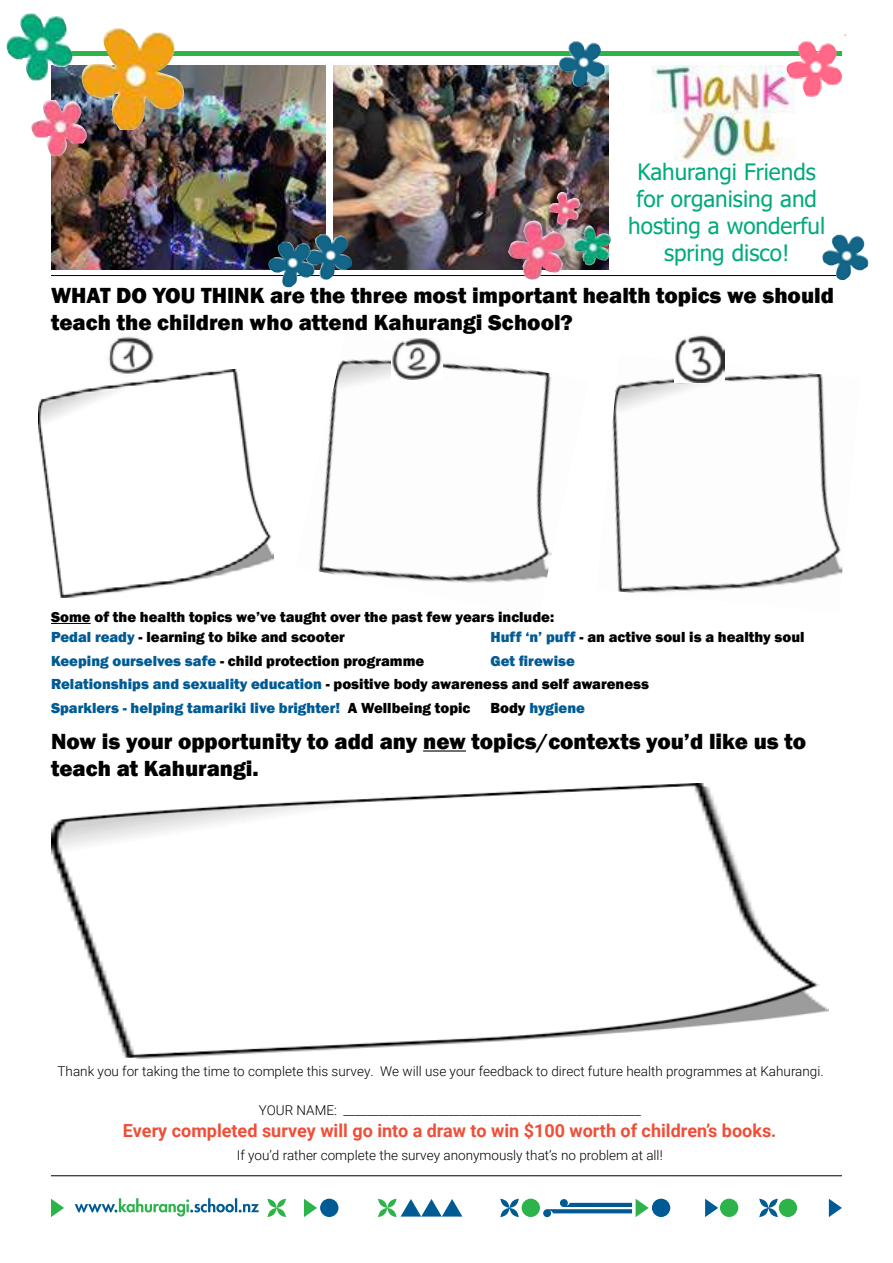
<style>
.page{position:relative;width:893px;height:1263px;background:#fff}
.page>*{position:absolute;margin:0;border:0;box-sizing:border-box;transform-origin:0 0}
.t1{font:800 22.5px/27px "Franklin Gothic";color:#000}
.t2{font:22.5px/27px "Tahoma";color:#00aa7d;text-align:center}
.t3{font:700 18px "Roboto";color:#f04e37}
.t4{font:800 15px/19.6px "Franklin Gothic";color:#000}
.t5{font:800 15px/23.5px "Franklin Gothic";color:#005b94}
.t6{font:300 13.5px "Roboto";color:#000}
.s1{color:#005b94}
.s2{color:#000}
</style>
<div class="page">
<svg style="left:829px;top:1199px;width:13px;height:18px"></svg>
<svg style="left:705px;top:1199px;width:13px;height:18px"></svg>
<svg style="left:304px;top:1199px;width:13px;height:18px"></svg>
<svg style="left:51px;top:1199px;width:13px;height:18px"></svg>
<svg style="left:759px;top:1199px;width:19px;height:18px"></svg>
<svg style="left:267px;top:1199px;width:19px;height:18px"></svg>
<svg style="left:500px;top:1199px;width:19px;height:18px"></svg>
<div style="left:720px;top:1199px;width:18px;height:18px;background:#2cb34a;border-radius:50%"></div>
<div style="left:652px;top:1199px;width:18px;height:18px;background:#005b94;border-radius:50%"></div>
<div style="left:320px;top:1199px;width:18px;height:18px;background:#005b94;border-radius:50%"></div>
<div style="left:522px;top:1199px;width:18px;height:18px;background:#2cb34a;border-radius:50%"></div>
<div style="left:779px;top:1199px;width:18px;height:18px;background:#2cb34a;border-radius:50%"></div>
<svg style="left:543px;top:1199px;width:106px;height:18px"></svg>
<svg style="left:378px;top:1199px;width:84px;height:18px"></svg>
<svg style="left:75px;top:1198px;width:184px;height:18px"></svg>
<hr style="left:51px;top:1175px;width:791px;height:1px;background:#000">
<hr style="left:51px;top:51px;width:791px;height:4px;background:#2cb34a">
<img style="left:51px;top:66px;width:275px;height:203px">
<img style="left:318px;top:359px;width:234px;height:224px">
<img style="left:38px;top:370px;width:235px;height:227px">
<img style="left:612px;top:373px;width:231px;height:220px">
<img style="left:391px;top:338px;width:51px;height:42px">
<img style="left:105px;top:336px;width:51px;height:42px">
<img style="left:674px;top:335px;width:51px;height:48px">
<hr style="left:51px;top:623px;width:40px;height:1px;background:#000">
<hr style="left:423px;top:750px;width:43px;height:1px;background:#000">
<img style="left:51px;top:784px;width:778px;height:274px">
<hr style="left:51px;top:275px;width:791px;height:1px;background:#000">
<img style="left:6px;top:13px;width:183px;height:143px">
<img style="left:333px;top:66px;width:275px;height:203px">
<img style="left:508px;top:192px;width:103px;height:88px">
<img style="left:305px;top:234px;width:49px;height:46px">
<img style="left:652px;top:66px;width:143px;height:96px">
<img style="left:268px;top:242px;width:49px;height:45px">
<img style="left:558px;top:41px;width:49px;height:46px">
<img style="left:822px;top:235px;width:47px;height:45px">
<img style="left:781px;top:34px;width:66px;height:63px">
<h1 class="t2" style="left:628px;top:160px;width:198px">Kahurangi Friends for organising and hosting a wonderful spring disco!</h1>
<h1 class="t1" style="left:51px;top:282px;width:784px">WHAT DO YOU THINK are the three most important health topics we should teach the children who attend Kahurangi School?</h1>
<p class="t4" style="left:51px;top:607px;width:505px">Some of the health topics we’ve taught over the past few years include:<br><span class="s1">Pedal ready</span> - learning to bike and scooter</p>
<p class="t4" style="left:491px;top:627px;width:315px"><span class="s1">Huff ‘n’ puff</span> - an active soul is a healthy soul</p>
<p class="t5" style="left:51px;top:649px;width:600px;text-indent:440px">Get firewise<br>Relationships and sexuality education <span class="s2">- positive body awareness and self awareness<br></span>Sparklers - helping tamariki live brighter! <span class="s2">A Wellbeing topic</span></p>
<p class="t4" style="left:51px;top:651px;width:375px"><span class="s1">Keeping ourselves safe</span> - child protection programme</p>
<p class="t5" style="left:491px;top:696px;width:96px"><span class="s2">Body</span> hygiene</p>
<h1 class="t1" style="left:51px;top:728px;width:757px">Now is your opportunity to add any new topics/contexts you’d like us to teach at Kahurangi.</h1>
<p class="t6" style="left:58px;top:1061px;width:768px">Thank you for taking the time to complete this survey. We will use your feedback to direct future health programmes at Kahurangi.</p>
<p class="t6" style="left:259px;top:1100px;width:383px">YOUR NAME: ___________________________________________________</p>
<h2 class="t3" style="left:123px;top:1118px;width:655px">Every completed survey will go into a draw to win $100 worth of children’s books.</h2>
<p class="t6" style="left:237px;top:1145px;width:427px">If you’d rather complete the survey anonymously that’s no problem at all!</p>
</div>
